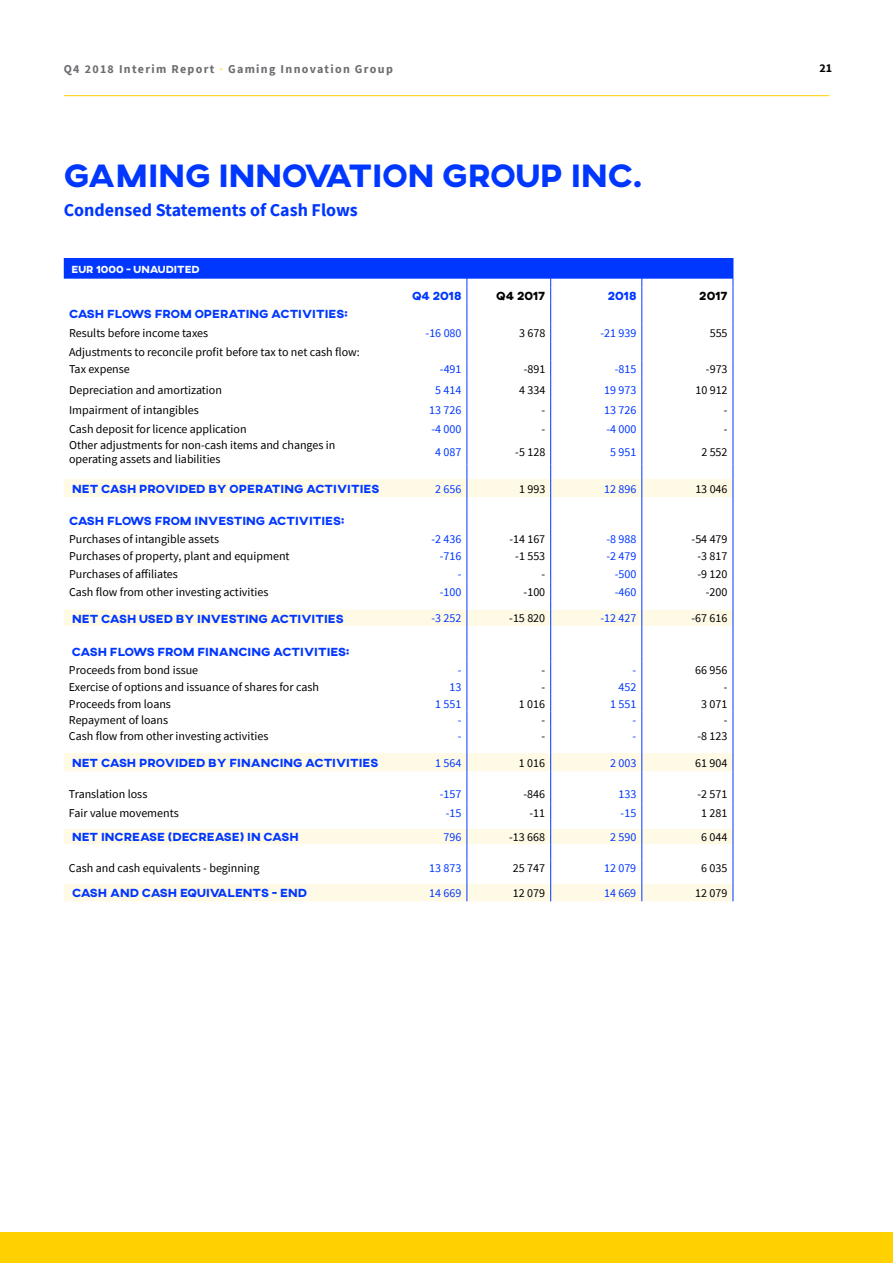
<style>
.page{position:relative;width:893px;height:1263px;background:#fff}
.page>*{position:absolute;margin:0;border:0;box-sizing:border-box;transform-origin:0 0}
.t1{font:800 33px "AXIS";color:#0037ff}
.t2{font:700 18px "Source Sans Pro";color:#0037ff}
.t3{font:12px/17.7px "Source Sans Pro";color:#000}
.t4{font:800 12px "AXIS";color:#0037ff}
.t5{font:12px "Source Sans Pro";color:#0037ff}
.t6{font:700 12px "Source Sans Pro";letter-spacing:.11em;color:#6d6e71}
.t7{font:800 12px "AXIS";color:#000}
.t8{font:700 12px "Source Sans Pro";color:#000}
.t9{font:800 10.5px "AXIS";color:#fff}
.s1{color:#ffdf4d}
</style>
<div class="page">
<div style="left:0;top:1232px;width:893px;height:31px;background:#ffd100"></div>
<hr style="left:64px;top:95px;width:765px;height:1px;background:#ffd100">
<svg style="left:64px;top:258px;width:670px;height:643px"></svg>
<p class="t6" style="left:64px;top:61px;width:331px">Q4 2018 Interim Report <span class="s1">·</span> Gaming Innovation Group</p>
<p class="t8" style="left:819px;top:60px;width:14px">21</p>
<h1 class="t1" style="left:64px;top:154px;width:580px">GAMING INNOVATION GROUP INC.</h1>
<h2 class="t2" style="left:64px;top:198px;width:296px">Condensed Statements of Cash Flows</h2>
<p class="t9" style="left:72px;top:262px;width:130px">EUR 1000 - UNAUDITED</p>
<p class="t4" style="left:412px;top:288px;width:51px">Q4 2018</p>
<p class="t7" style="left:496px;top:288px;width:51px">Q4 2017</p>
<p class="t4" style="left:608px;top:288px;width:30px">2018</p>
<p class="t7" style="left:699px;top:288px;width:30px">2017</p>
<p class="t4" style="left:69px;top:306px;width:280px">CASH FLOWS FROM OPERATING ACTIVITIES:</p>
<p class="t3" style="left:69px;top:324px;width:141px">Results before income taxes</p>
<p class="t5" style="left:426px;top:325px;width:37px">-16 080</p>
<p class="t3" style="left:519px;top:324px;width:28px">3 678</p>
<p class="t5" style="left:600px;top:325px;width:37px">-21 939</p>
<p class="t3" style="left:710px;top:324px;width:19px">555</p>
<p class="t3" style="left:69px;top:343px;width:292px">Adjustments to reconcile profit before tax to net cash flow:<br>Tax expense</p>
<p class="t5" style="left:440px;top:362px;width:23px">-491</p>
<p class="t3" style="left:524px;top:360px;width:23px">-891</p>
<p class="t5" style="left:615px;top:362px;width:23px">-815</p>
<p class="t3" style="left:706px;top:360px;width:23px">-973</p>
<p class="t3" style="left:69px;top:381px;width:154px">Depreciation and amortization</p>
<p class="t5" style="left:435px;top:382px;width:28px">5 414</p>
<p class="t3" style="left:519px;top:381px;width:28px">4 334</p>
<p class="t5" style="left:604px;top:382px;width:34px">19 973</p>
<p class="t3" style="left:695px;top:381px;width:34px">10 912</p>
<p class="t3" style="left:69px;top:401px;width:131px">Impairment of intangibles</p>
<p class="t5" style="left:429px;top:402px;width:34px">13 726</p>
<p class="t3" style="left:542px;top:401px;width:5px">-</p>
<p class="t5" style="left:604px;top:402px;width:34px">13 726</p>
<p class="t3" style="left:724px;top:401px;width:5px">-</p>
<p class="t3" style="left:69px;top:420px;width:179px">Cash deposit for licence application</p>
<p class="t5" style="left:432px;top:421px;width:31px">-4 000</p>
<p class="t3" style="left:542px;top:420px;width:5px">-</p>
<p class="t5" style="left:606px;top:421px;width:31px">-4 000</p>
<p class="t3" style="left:724px;top:420px;width:5px">-</p>
<p class="t3" style="left:69px;top:438px;width:268px;line-height:13.5px">Other adjustments for non-cash items and changes in operating assets and liabilities</p>
<p class="t5" style="left:435px;top:444px;width:28px">4 087</p>
<p class="t3" style="left:515px;top:443px;width:31px">-5 128</p>
<p class="t5" style="left:610px;top:444px;width:28px">5 951</p>
<p class="t3" style="left:701px;top:443px;width:28px">2 552</p>
<p class="t4" style="left:72px;top:481px;width:309px">NET CASH PROVIDED BY OPERATING ACTIVITIES</p>
<p class="t5" style="left:435px;top:481px;width:28px">2 656</p>
<p class="t3" style="left:519px;top:480px;width:28px">1 993</p>
<p class="t5" style="left:604px;top:481px;width:34px">12 896</p>
<p class="t3" style="left:695px;top:480px;width:34px">13 046</p>
<p class="t4" style="left:69px;top:513px;width:277px">CASH FLOWS FROM INVESTING ACTIVITIES:</p>
<p class="t3" style="left:69px;top:530px;width:152px">Purchases of intangible assets</p>
<p class="t5" style="left:431px;top:531px;width:31px">-2 436</p>
<p class="t3" style="left:509px;top:530px;width:37px">-14 167</p>
<p class="t5" style="left:606px;top:531px;width:31px">-8 988</p>
<p class="t3" style="left:692px;top:530px;width:37px">-54 479</p>
<p class="t3" style="left:69px;top:547px;width:222px">Purchases of property, plant and equipment</p>
<p class="t5" style="left:440px;top:548px;width:23px">-716</p>
<p class="t3" style="left:515px;top:547px;width:31px">-1 553</p>
<p class="t5" style="left:606px;top:548px;width:31px">-2 479</p>
<p class="t3" style="left:697px;top:547px;width:31px">-3 817</p>
<p class="t3" style="left:69px;top:565px;width:110px">Purchases of affiliates</p>
<p class="t5" style="left:458px;top:566px;width:5px">-</p>
<p class="t3" style="left:541px;top:565px;width:5px">-</p>
<p class="t5" style="left:615px;top:566px;width:23px">-500</p>
<p class="t3" style="left:697px;top:565px;width:31px">-9 120</p>
<p class="t3" style="left:69px;top:583px;width:201px">Cash flow from other investing activities</p>
<p class="t5" style="left:440px;top:584px;width:23px">-100</p>
<p class="t3" style="left:524px;top:583px;width:23px">-100</p>
<p class="t5" style="left:615px;top:584px;width:23px">-460</p>
<p class="t3" style="left:706px;top:583px;width:23px">-200</p>
<p class="t4" style="left:72px;top:611px;width:273px">NET CASH USED BY INVESTING ACTIVITIES</p>
<p class="t5" style="left:431px;top:611px;width:31px">-3 252</p>
<p class="t3" style="left:509px;top:609px;width:37px">-15 820</p>
<p class="t5" style="left:600px;top:611px;width:37px">-12 427</p>
<p class="t3" style="left:691px;top:609px;width:37px">-67 616</p>
<p class="t4" style="left:72px;top:643px;width:279px">CASH FLOWS FROM FINANCING ACTIVITIES:</p>
<p class="t3" style="left:69px;top:661px;width:131px">Proceeds from bond issue</p>
<p class="t5" style="left:458px;top:663px;width:5px">-</p>
<p class="t3" style="left:541px;top:661px;width:5px">-</p>
<p class="t5" style="left:633px;top:663px;width:5px">-</p>
<p class="t3" style="left:695px;top:661px;width:34px">66 956</p>
<p class="t3" style="left:69px;top:678px;width:252px">Exercise of options and issuance of shares for cash</p>
<p class="t5" style="left:449px;top:679px;width:13px">13</p>
<p class="t3" style="left:541px;top:678px;width:5px">-</p>
<p class="t5" style="left:618px;top:679px;width:19px">452</p>
<p class="t3" style="left:724px;top:678px;width:5px">-</p>
<p class="t3" style="left:69px;top:695px;width:103px">Proceeds from loans</p>
<p class="t5" style="left:435px;top:696px;width:28px">1 551</p>
<p class="t3" style="left:519px;top:695px;width:28px">1 016</p>
<p class="t5" style="left:610px;top:696px;width:28px">1 551</p>
<p class="t3" style="left:701px;top:695px;width:28px">3 071</p>
<p class="t3" style="left:69px;top:711px;width:101px">Repayment of loans</p>
<p class="t5" style="left:458px;top:713px;width:5px">-</p>
<p class="t3" style="left:541px;top:711px;width:5px">-</p>
<p class="t5" style="left:633px;top:713px;width:5px">-</p>
<p class="t3" style="left:724px;top:711px;width:5px">-</p>
<p class="t3" style="left:69px;top:727px;width:201px">Cash flow from other investing activities</p>
<p class="t5" style="left:458px;top:729px;width:5px">-</p>
<p class="t3" style="left:541px;top:727px;width:5px">-</p>
<p class="t5" style="left:633px;top:729px;width:5px">-</p>
<p class="t3" style="left:697px;top:727px;width:31px">-8 123</p>
<p class="t4" style="left:72px;top:755px;width:308px">NET CASH PROVIDED BY FINANCING ACTIVITIES</p>
<p class="t5" style="left:435px;top:755px;width:28px">1 564</p>
<p class="t3" style="left:519px;top:754px;width:28px">1 016</p>
<p class="t5" style="left:610px;top:755px;width:28px">2 003</p>
<p class="t3" style="left:695px;top:754px;width:34px">61 904</p>
<p class="t3" style="left:69px;top:785px;width:80px">Translation loss</p>
<p class="t5" style="left:440px;top:786px;width:23px">-157</p>
<p class="t3" style="left:523px;top:785px;width:23px">-846</p>
<p class="t5" style="left:618px;top:786px;width:19px">133</p>
<p class="t3" style="left:697px;top:785px;width:31px">-2 571</p>
<p class="t3" style="left:69px;top:804px;width:111px">Fair value movements</p>
<p class="t5" style="left:446px;top:805px;width:17px">-15</p>
<p class="t3" style="left:529px;top:804px;width:17px">-11</p>
<p class="t5" style="left:621px;top:805px;width:17px">-15</p>
<p class="t3" style="left:701px;top:804px;width:28px">1 281</p>
<p class="t4" style="left:72px;top:829px;width:228px">NET INCREASE (DECREASE) IN CASH</p>
<p class="t5" style="left:443px;top:829px;width:19px">796</p>
<p class="t3" style="left:509px;top:828px;width:37px">-13 668</p>
<p class="t5" style="left:610px;top:829px;width:28px">2 590</p>
<p class="t3" style="left:701px;top:828px;width:28px">6 044</p>
<p class="t3" style="left:69px;top:859px;width:192px">Cash and cash equivalents - beginning</p>
<p class="t5" style="left:429px;top:860px;width:34px">13 873</p>
<p class="t3" style="left:513px;top:859px;width:34px">25 747</p>
<p class="t5" style="left:604px;top:860px;width:34px">12 079</p>
<p class="t3" style="left:701px;top:859px;width:28px">6 035</p>
<p class="t4" style="left:72px;top:885px;width:236px">CASH AND CASH EQUIVALENTS - END</p>
<p class="t5" style="left:429px;top:885px;width:34px">14 669</p>
<p class="t3" style="left:513px;top:884px;width:34px">12 079</p>
<p class="t5" style="left:604px;top:885px;width:34px">14 669</p>
<p class="t3" style="left:695px;top:884px;width:34px">12 079</p>
</div>
